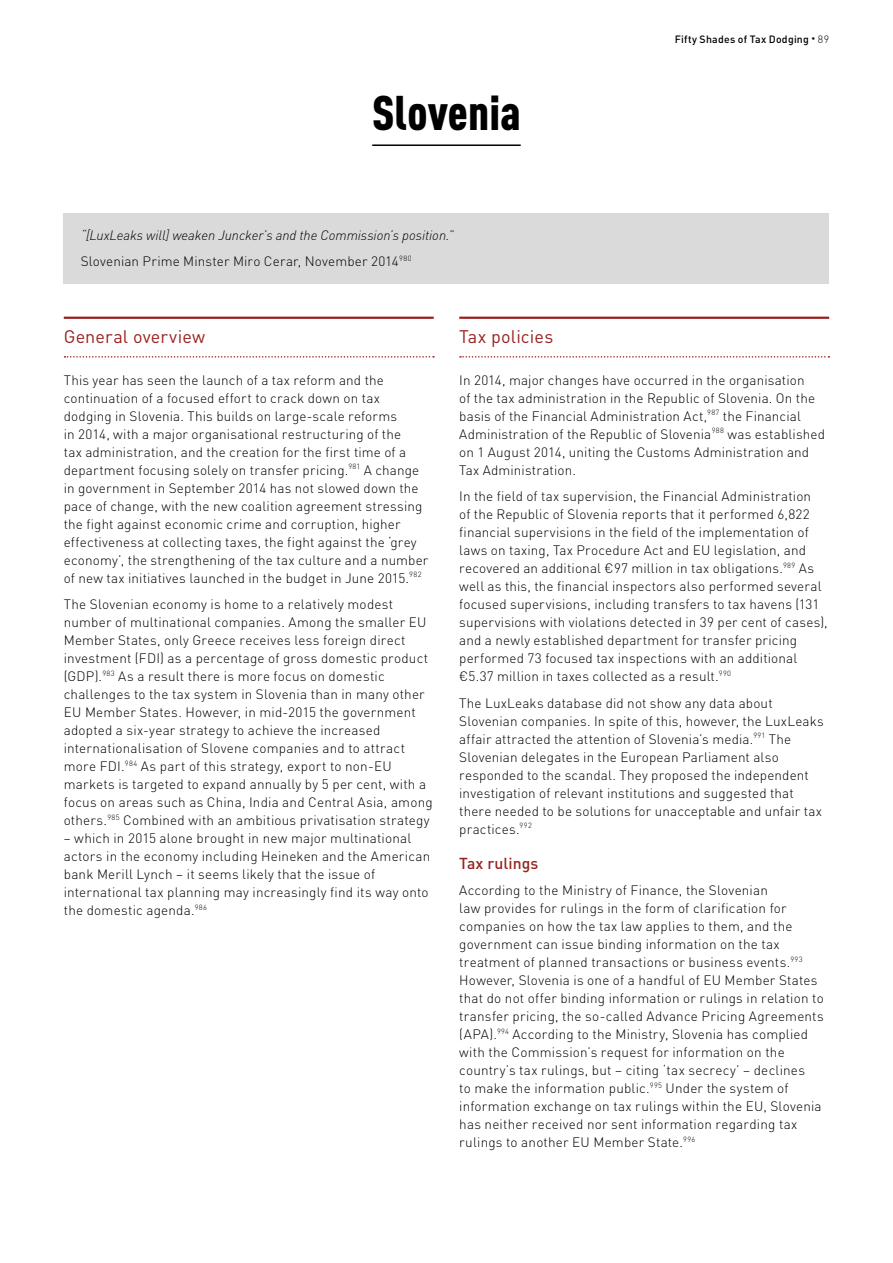
<style>
.page{position:relative;width:893px;height:1263px;background:#fff}
.page>*{position:absolute;margin:0;border:0;box-sizing:border-box;transform-origin:0 0}
.t1{font:900 condensed 48px "DINOT";color:#000}
.t2{font:18px "DIN Pro";letter-spacing:.005em;color:#98221f}
.t3{font:500 15.75px "DINOT";letter-spacing:.005em;color:#98221f}
.t4{font:300 13.5px/18px "DINOT";letter-spacing:.015em;color:#000}
.t5{font:italic 300 13.5px/26.5px "DINOT";letter-spacing:-.005em;color:#000}
.t6{font:500 10.5px "DINOT";letter-spacing:.025em;color:#000}
.s1{font-style:normal}
.s2{font-size:7.5px}
.s3{font-weight:300}
</style>
<div class="page">
<hr style="left:372px;top:144px;width:149px;height:2px;background:#000">
<div style="left:64px;top:213px;width:765px;height:70px;background:#dadada"></div>
<hr style="left:64px;top:317px;width:370px;height:2px;background:#98221f">
<svg style="left:65px;top:356px;width:369px;height:2px"></svg>
<hr style="left:459px;top:317px;width:370px;height:2px;background:#98221f">
<svg style="left:460px;top:356px;width:369px;height:2px"></svg>
<h1 class="t1" style="left:372px;top:83px;width:150px">Slovenia</h1>
<p class="t5" style="left:81px;top:222px;width:374px">“[LuxLeaks will] weaken Juncker’s and the Commission’s position.”<br><span class="s1">Slovenian Prime Minster Miro Cerar, November 2014</span><sup>980</sup></p>
<p class="t6" style="left:675px;top:32px;width:156px">Fifty Shades of Tax Dodging <span class="s2">•</span> <span class="s3">89</span></p>
<h2 class="t2" style="left:64px;top:325px;width:143px">General overview</h2>
<p class="t4" style="left:64px;top:371px;width:366px">This year has seen the launch of a tax reform and the continuation of a focused effort to crack down on tax dodging in Slovenia. This builds on large-scale reforms<br>in 2014, with a major organisational restructuring of the<br>tax administration, and the creation for the first time of a department focusing solely on transfer pricing.<sup>981</sup> A change in government in September 2014 has not slowed down the pace of change, with the new coalition agreement stressing the fight against economic crime and corruption, higher effectiveness at collecting taxes, the fight against the ‘grey economy’, the strengthening of the tax culture and a number of new tax initiatives launched in the budget in June 2015.<sup>982</sup></p>
<p class="t4" style="left:64px;top:595px;width:370px">The Slovenian economy is home to a relatively modest number of multinational companies. Among the smaller EU Member States, only Greece receives less foreign direct investment (FDI) as a percentage of gross domestic product (GDP).<sup>983</sup> As a result there is more focus on domestic challenges to the tax system in Slovenia than in many other EU Member States. However, in mid-2015 the government adopted a six-year strategy to achieve the increased internationalisation of Slovene companies and to attract more FDI.<sup>984</sup> As part of this strategy, export to non-EU markets is targeted to expand annually by 5 per cent, with a focus on areas such as China, India and Central Asia, among others.<sup>985</sup> Combined with an ambitious privatisation strategy</p>
<p class="t4" style="left:64px;top:829px;width:368px">– which in 2015 alone brought in new major multinational actors in the economy including Heineken and the American bank Merill Lynch – it seems likely that the issue of international tax planning may increasingly find its way onto the domestic agenda.<sup>986</sup></p>
<h2 class="t2" style="left:459px;top:325px;width:96px">Tax policies</h2>
<p class="t4" style="left:459px;top:371px;width:367px">In 2014, major changes have occurred in the organisation<br>of the tax administration in the Republic of Slovenia. On the basis of the Financial Administration Act,<sup>987</sup> the Financial Administration of the Republic of Slovenia<sup>988</sup> was established on 1 August 2014, uniting the Customs Administration and Tax Administration.</p>
<p class="t4" style="left:459px;top:487px;width:370px">In the field of tax supervision, the Financial Administration<br>of the Republic of Slovenia reports that it performed 6,822 financial supervisions in the field of the implementation of laws on taxing, Tax Procedure Act and EU legislation, and recovered an additional €97 million in tax obligations.<sup>989</sup> As well as this, the financial inspectors also performed several focused supervisions, including transfers to tax havens (131 supervisions with violations detected in 39 per cent of cases), and a newly established department for transfer pricing performed 73 focused tax inspections with an additional €5.37 million in taxes collected as a result.<sup>990</sup></p>
<p class="t4" style="left:459px;top:694px;width:366px">The LuxLeaks database did not show any data about Slovenian companies. In spite of this, however, the LuxLeaks affair attracted the attention of Slovenia’s media.<sup>991</sup> The Slovenian delegates in the European Parliament also responded to the scandal. They proposed the independent investigation of relevant institutions and suggested that there needed to be solutions for unacceptable and unfair tax practices.<sup>992</sup></p>
<p class="t3" style="left:459px;top:853px;width:81px">Tax rulings</p>
<p class="t4" style="left:459px;top:881px;width:366px">According to the Ministry of Finance, the Slovenian<br>law provides for rulings in the form of clarification for companies on how the tax law applies to them, and the government can issue binding information on the tax treatment of planned transactions or business events.<sup>993<br></sup>However, Slovenia is one of a handful of EU Member States that do not offer binding information or rulings in relation to transfer pricing, the so-called Advance Pricing Agreements (APA).<sup>994</sup> According to the Ministry, Slovenia has complied with the Commission’s request for information on the country’s tax rulings, but – citing ‘tax secrecy’ – declines<br>to make the information public.<sup>995</sup> Under the system of information exchange on tax rulings within the EU, Slovenia has neither received nor sent information regarding tax rulings to another EU Member State.<sup>996</sup></p>
</div>
